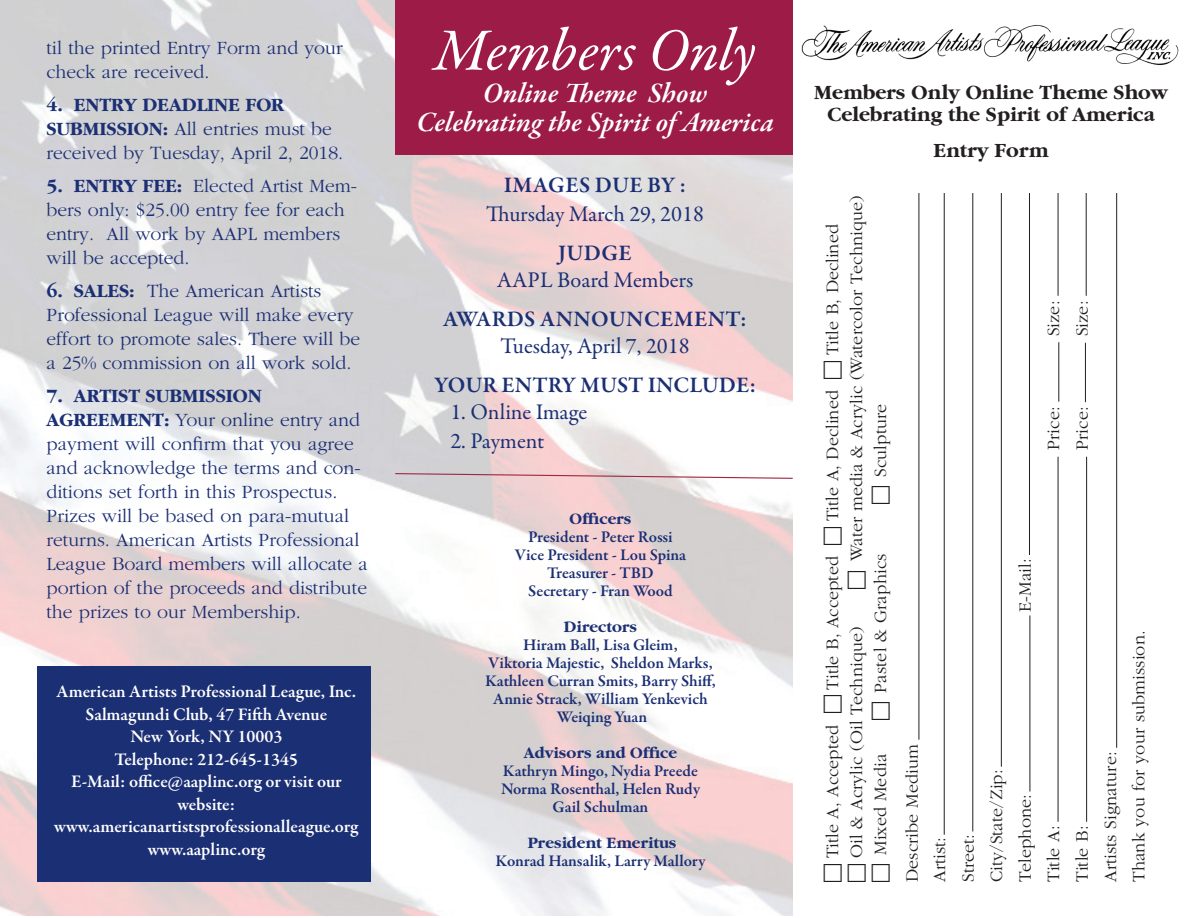
<style>
.page{position:relative;width:1188px;height:918px;background:#fff}
.page>*{position:absolute;margin:0;border:0;box-sizing:border-box;transform-origin:0 0}
.t1{font:italic 60px "Garamond Premr Pro";letter-spacing:-.005em;color:#fff}
.t2{font:italic 600 28.5px/28.5px "Garamond Premr Pro";color:#fff;text-align:center}
.t3{font:22.5px "Garamond Premr Pro";color:#1b2f74}
.t4{font:600 22.5px "Garamond Premr Pro";letter-spacing:.005em;color:#1b2f74}
.t5{font:700 21px/22.5px "Garamond";color:#231f20;text-align:center}
.t6{font:300 19.5px/24px "Garamond";color:#1b2f74}
.t7{font:300 18px/28.2px "Garamond";letter-spacing:.005em;color:#231f20}
.t8{font:600 18px/22.5px "Garamond Premr Pro";color:#fff;text-align:center}
.t9{font:600 16.5px/18px "Garamond Premr Pro";color:#1b2f74;text-align:center}
.t10{font:700 16.5px "Garamond";color:#1b2f74}
.s1{font-weight:700}
</style>
<div class="page">
<img style="left:0;top:0;width:793px;height:916px">
<div style="left:395px;top:0;width:398px;height:154px;background:#9d1b47"></div>
<img style="left:801px;top:25px;width:378px;height:41px">
<hr style="left:944px;top:190px;width:1px;height:645px;background:#231f20">
<hr style="left:972px;top:190px;width:1px;height:641px;background:#231f20">
<hr style="left:1029px;top:190px;width:1px;height:365px;background:#231f20">
<hr style="left:1030px;top:615px;width:1px;height:177px;background:#231f20">
<hr style="left:1001px;top:190px;width:1px;height:577px;background:#231f20">
<hr style="left:1058px;top:457px;width:1px;height:365px;background:#231f20">
<hr style="left:1058px;top:190px;width:1px;height:106px;background:#231f20">
<hr style="left:1086px;top:457px;width:1px;height:365px;background:#231f20">
<hr style="left:1086px;top:190px;width:1px;height:106px;background:#231f20">
<hr style="left:1116px;top:190px;width:1px;height:558px;background:#231f20">
<hr style="left:919px;top:190px;width:1px;height:550px;background:#231f20">
<div style="left:909px;top:181px;width:268px;height:11px;background:#fff"></div>
<hr style="left:1058px;top:342px;width:1px;height:60px;background:#231f20">
<hr style="left:1085px;top:343px;width:1px;height:59px;background:#231f20">
<div style="left:37px;top:666px;width:333px;height:216px;background:#1b2f74"></div>
<svg style="left:394px;top:472px;width:399px;height:7px"></svg>
<p class="t6" style="left:46px;top:36px;width:298px">til the printed Entry Form and your check are received.</p>
<p class="t6" style="left:46px;top:93px;width:298px"><span class="s1">4. ENTRY DEADLINE FOR<br>SUBMISSION:</span> All entries must be received by Tuesday, April 2, 2018.</p>
<p class="t6" style="left:46px;top:174px;width:312px"><span class="s1">5. ENTRY FEE:</span> Elected Artist Mem&shy;bers only: $25.00 entry fee for each entry. All work by AAPL members will be accepted.</p>
<p class="t6" style="left:46px;top:279px;width:315px"><span class="s1">6. SALES:</span> The American Artists Professional League will make every effort to promote sales. There will be a 25% commission on all work sold.</p>
<p class="t6" style="left:46px;top:384px;width:323px"><span class="s1">7. ARTIST SUBMISSION AGREEMENT:</span> Your online entry and payment will confirm that you agree and acknowledge the terms and con&shy;ditions set forth in this Prospectus.<br>Prizes will be based on para-mutual returns. American Artists Professional League Board members will allocate a portion of the proceeds and distribute the prizes to our Membership.</p>
<p class="t8" style="left:54px;top:681px;width:306px">American Artists Professional League, Inc.<br>Salmagundi Club, 47 Fifth Avenue<br>New York, NY 10003<br>Telephone: 212-645-1345<br>E-Mail: office@aaplinc.org or visit our website: www.americanartistsprofessionalleague.org www.aaplinc.org</p>
<h1 class="t1" style="left:434px;top:13px;width:323px">Members Only</h1>
<h2 class="t2" style="left:416px;top:81px;width:359px">Online Theme Show<br>Celebrating the Spirit of America</h2>
<p class="t5" style="left:814px;top:81px;width:356px">Members Only Online Theme Show<br>Celebrating the Spirit of America</p>
<p class="t5" style="left:934px;top:140px;width:117px">Entry Form</p>
<p class="t4" style="left:504px;top:171px;width:184px">IMAGEs d ue by :</p>
<p class="t3" style="left:486px;top:200px;width:219px">Thursday March 29, 2018</p>
<p class="t4" style="left:558px;top:239px;width:43px">Judge</p>
<p class="t3" style="left:497px;top:266px;width:198px">AAPL Board Members</p>
<p class="t4" style="left:443px;top:305px;width:218px">Awards announceme</p>
<p class="t4" style="left:708px;top:305px;width:41px">nt:</p>
<p class="t3" style="left:500px;top:332px;width:191px">Tuesday, April 7, 2018</p>
<p class="t4" style="left:434px;top:371px;width:17px">YOUR</p>
<p class="t4" style="left:502px;top:371px;width:256px">ENTRY MUST INCLUDE:</p>
<p class="t3" style="left:450px;top:398px;width:139px">1. Online Image</p>
<p class="t3" style="left:450px;top:427px;width:95px">2. Payment</p>
<p class="t10" style="left:569px;top:510px;width:64px">Officers</p>
<p class="t9" style="left:515px;top:528px;width:173px">President - Peter Rossi<br>Vice President - Lou Spina<br>Treasurer - TBD<br>Secretary - Fran Wood</p>
<p class="t10" style="left:564px;top:618px;width:75px">Directors</p>
<p class="t9" style="left:485px;top:636px;width:232px">Hiram Ball, Lisa Gleim,<br>Viktoria Majestic, Sheldon Marks,<br>Kathleen Curran Smits, Barry Shiff,<br>Annie Strack, William Yenkevich<br>Weiqing Yuan</p>
<p class="t10" style="left:524px;top:744px;width:155px">Advisors and Office</p>
<p class="t9" style="left:501px;top:762px;width:201px">Kathryn Mingo, Nydia Preede<br>Norma Rosenthal, Helen Rudy<br>Gail Schulman</p>
<p class="t10" style="left:528px;top:834px;width:150px">President Emeritus</p>
<p class="t9" style="left:495px;top:852px;width:212px">Konrad Hansalik, Larry Mallory</p>
<p class="t7" style="left:843px;top:561px;width:368px;rotate:-90deg">Water media &amp; Acrylic (Watercolor Technique)</p>
<p class="t7" style="left:819px;top:355px;width:132px;rotate:-90deg">Title B, Declined</p>
<p class="t7" style="left:819px;top:521px;width:132px;rotate:-90deg">Title A, Declined</p>
<p class="t7" style="left:867px;top:477px;width:75px;rotate:-90deg">Sculpture</p>
<p class="t7" style="left:867px;top:693px;width:140px;rotate:-90deg">Pastel &amp; Graphics</p>
<p class="t7" style="left:819px;top:690px;width:135px;rotate:-90deg">Title B, Accepted</p>
<p class="t7" style="left:843px;top:858px;width:233px;rotate:-90deg">Oil &amp; Acrylic (Oil Technique)</p>
<p class="t7" style="left:819px;top:858px;width:135px;rotate:-90deg">Title A, Accepted</p>
<p class="t7" style="left:867px;top:855px;width:102px;rotate:-90deg">Mixed Media</p>
<p class="t7" style="left:1040px;top:336px;width:37px;rotate:-90deg">Size:</p>
<p class="t7" style="left:1040px;top:450px;width:45px;rotate:-90deg">Price:</p>
<p class="t7" style="left:1011px;top:612px;width:55px;rotate:-90deg">E-Mail:</p>
<p class="t7" style="left:898px;top:882px;width:139px;rotate:-90deg">Describe Medium<br>Artist:<br>Street:<br>City/State/Zip:<br>Telephone:</p>
<p class="t7" style="left:1040px;top:882px;width:58px;rotate:-90deg">Title A:</p>
<p class="t7" style="left:1068px;top:336px;width:37px;rotate:-90deg">Size:</p>
<p class="t7" style="left:1068px;top:450px;width:45px;rotate:-90deg">Price:</p>
<p class="t7" style="left:1068px;top:882px;width:58px;rotate:-90deg">Title B:</p>
<p class="t7" style="left:1097px;top:882px;width:253px;rotate:-90deg">Artists Signature:<br>Thank you for your submission.</p>
</div>
